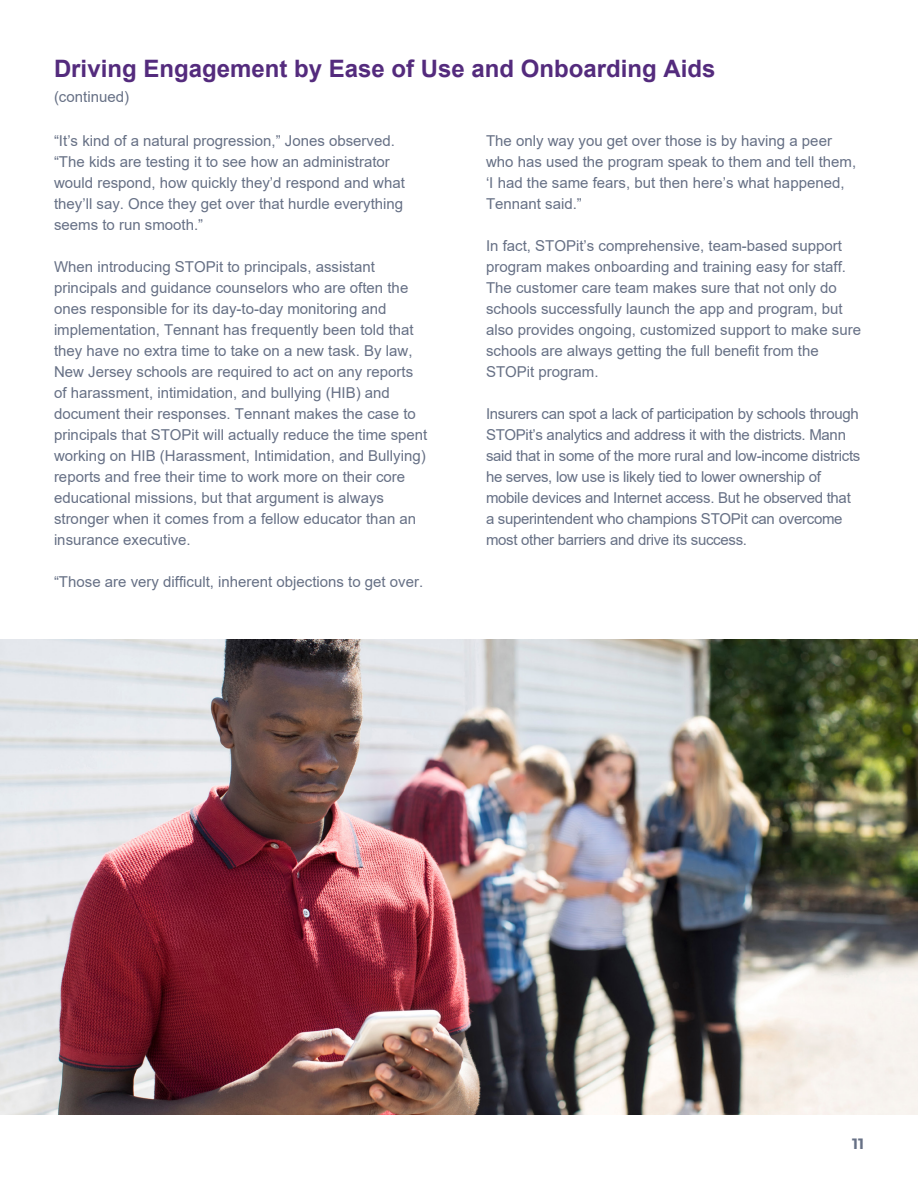
<style>
.page{position:relative;width:918px;height:1188px;background:#fff}
.page>*{position:absolute;margin:0;border:0;box-sizing:border-box;transform-origin:0 0}
.t1{font:700 24px "Arial";color:#542b7d}
.t2{font:15px/21px "Arial";color:#667085}
.t3{font:15px/21px "Arial";letter-spacing:-.02em;color:#667085}
.t4{font:700 15px "Montserrat";color:#667085}
</style>
<div class="page">
<img style="left:0;top:639px;width:918px;height:476px">
<p class="t1" style="left:54px;top:52px;width:663px">Driving Engagement by Ease of Use and Onboarding Aids</p>
<p class="t2" style="left:54px;top:87px;width:77px">(continued)</p>
<p class="t2" style="left:486px;top:130px;width:372px">The only way you get over those is by having a peer who has used the program speak to them and tell them, ‘I had the same fears, but then here’s what happened, Tennant said.”</p>
<p class="t2" style="left:486px;top:235px;width:377px">In fact, STOPit’s comprehensive, team-based support program makes onboarding and training easy for staff.<br>The customer care team makes sure that not only do schools successfully launch the app and program, but also provides ongoing, customized support to make sure schools are always getting the full benefit from the STOPit program.</p>
<p class="t3" style="left:486px;top:403px;width:376px">Insurers can spot a lack of participation by schools through STOPit’s analytics and address it with the districts. Mann said that in some of the more rural and low-income districts he serves, low use is likely tied to lower ownership of mobile devices and Internet access. But he observed that a superintendent who champions STOPit can overcome most other barriers and drive its success.</p>
<p class="t2" style="left:54px;top:130px;width:352px">“It’s kind of a natural progression,” Jones observed. “The kids are testing it to see how an administrator would respond, how quickly they’d respond and what they’ll say. Once they get over that hurdle everything seems to run smooth.”</p>
<p class="t2" style="left:54px;top:256px;width:375px">When introducing STOPit to principals, assistant principals and guidance counselors who are often the ones responsible for its day-to-day monitoring and implementation, Tennant has frequently been told that they have no extra time to take on a new task. By law, New Jersey schools are required to act on any reports of harassment, intimidation, and bullying (HIB) and document their responses. Tennant makes the case to principals that STOPit will actually reduce the time spent working on HIB (Harassment, Intimidation, and Bullying) reports and free their time to work more on their core educational missions, but that argument is always stronger when it comes from a fellow educator than an insurance executive.</p>
<p class="t2" style="left:54px;top:571px;width:371px">“Those are very difficult, inherent objections to get over.</p>
<p class="t4" style="left:852px;top:1132px;width:13px">11</p>
</div>
